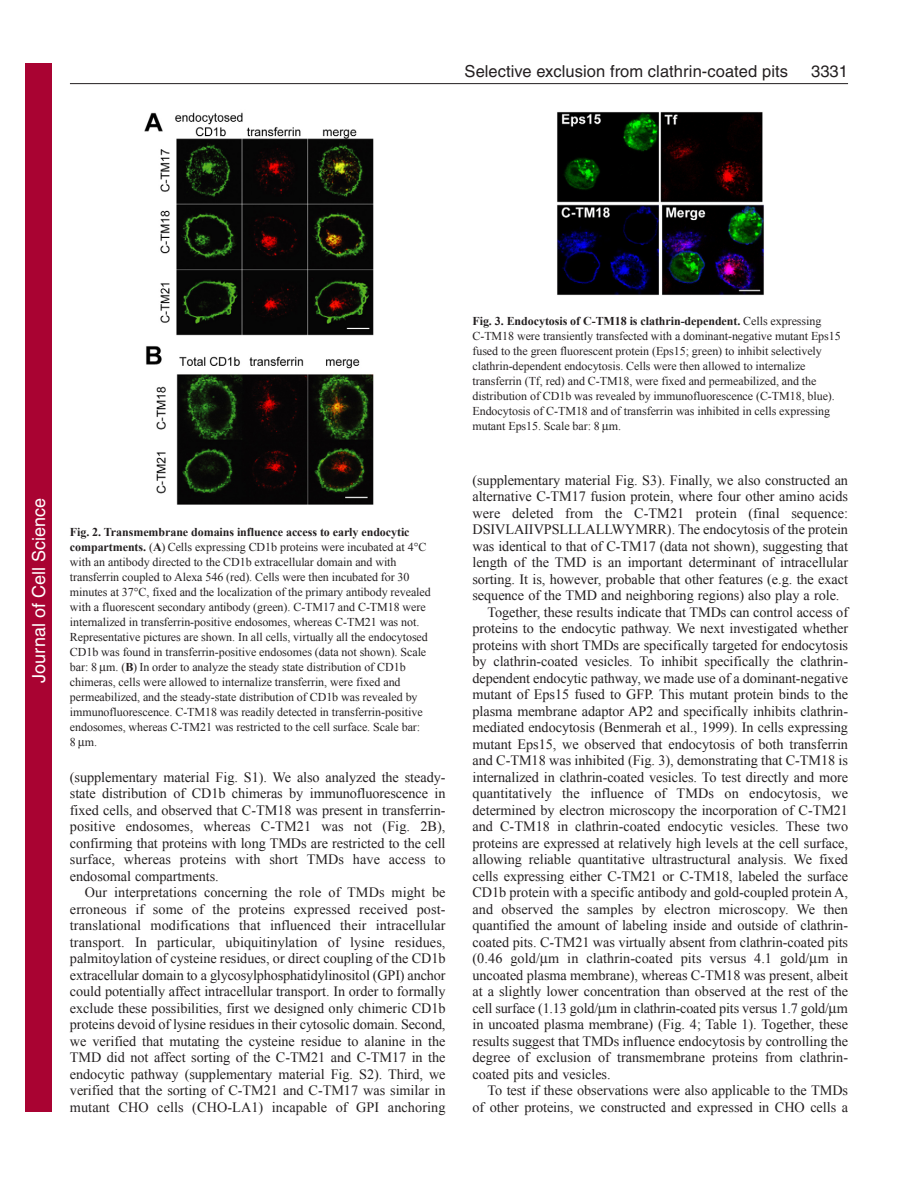
<style>
.page{position:relative;width:918px;height:1188px;background:#fff}
.page>*{position:absolute;margin:0;border:0;box-sizing:border-box;transform-origin:0 0}
.t1{font:18px "Helvetica";color:#fff}
.t2{font:16.5px "Helvetica";letter-spacing:.005em;color:#231f20}
.t3{font:14.25px/16.5px "Times New Roman";letter-spacing:-.005em;color:#231f20;text-align:justify}
.t4{font:12px/15px "Times New Roman";letter-spacing:-.005em;color:#231f20}
.s1{font-weight:700}
</style>
<div class="page">
<hr style="left:70px;top:83px;width:778px;height:1px;background:#231f20">
<img style="left:144px;top:112px;width:230px;height:393px">
<img style="left:557px;top:112px;width:207px;height:183px">
<div style="left:26px;top:64px;width:26px;height:1048px;background:#a90332"></div>
<p class="t2" style="left:465px;top:65px;width:325px">Selective exclusion from clathrin-coated pits</p>
<p class="t2" style="left:811px;top:65px;width:38px">3331</p>
<p class="t1" style="left:28px;top:683px;width:186px;rotate:-90deg">Journal of Cell Science</p>
<p class="t4" style="left:70px;top:524px;width:362px"><span class="s1">Fig. 2. Transmembrane domains influence access to early endocytic compartments.</span> (<span class="s1">A</span>) Cells expressing CD1b proteins were incubated at 4°C with an antibody directed to the CD1b extracellular domain and with transferrin coupled to Alexa 546 (red). Cells were then incubated for 30 minutes at 37°C, fixed and the localization of the primary antibody revealed with a fluorescent secondary antibody (green). C-TM17 and C-TM18 were internalized in transferrin-positive endosomes, whereas C-TM21 was not.<br>Representative pictures are shown. In all cells, virtually all the endocytosed CD1b was found in transferrin-positive endosomes (data not shown). Scale bar: 8 m. (<span class="s1">B</span>) In order to analyze the steady state distribution of CD1b chimeras, cells were allowed to internalize transferrin, were fixed and permeabilized, and the steady-state distribution of CD1b was revealed by immunofluorescence. C-TM18 was readily detected in transferrin-positive endosomes, whereas C-TM21 was restricted to the cell surface. Scale bar:<br>8 m.</p>
<p class="t3" style="left:70px;top:768px;width:377px">(supplementary material Fig. S1). We also analyzed the steady&shy;state distribution of CD1b chimeras by immunofluorescence in fixed cells, and observed that C-TM18 was present in transferrin&shy;positive endosomes, whereas C-TM21 was not (Fig. 2B), confirming that proteins with long TMDs are restricted to the cell surface, whereas proteins with short TMDs have access to endosomal compartments.</p>
<p class="t3" style="left:70px;top:884px;width:377px;text-indent:15px">Our interpretations concerning the role of TMDs might be erroneous if some of the proteins expressed received post&shy;translational modifications that influenced their intracellular transport. In particular, ubiquitinylation of lysine residues, palmitoylation of cysteine residues, or direct coupling of the CD1b extracellular domain to a glycosylphosphatidylinositol (GPI) anchor could potentially affect intracellular transport. In order to formally exclude these possibilities, first we designed only chimeric CD1b proteins devoid of lysine residues in their cytosolic domain. Second, we verified that mutating the cysteine residue to alanine in the TMD did not affect sorting of the C-TM21 and C-TM17 in the endocytic pathway (supplementary material Fig. S2). Third, we verified that the sorting of C-TM21 and C-TM17 was similar in mutant CHO cells (CHO-LA1) incapable of GPI anchoring</p>
<p class="t4" style="left:472px;top:313px;width:370px"><span class="s1">Fig. 3. Endocytosis of C-TM18 is clathrin-dependent.</span> Cells expressing C-TM18 were transiently transfected with a dominant-negative mutant Eps15 fused to the green fluorescent protein (Eps15; green) to inhibit selectively clathrin-dependent endocytosis. Cells were then allowed to internalize transferrin (Tf, red) and C-TM18, were fixed and permeabilized, and the distribution of CD1b was revealed by immunofluorescence (C-TM18, blue).<br>Endocytosis of C-TM18 and of transferrin was inhibited in cells expressing mutant Eps15. Scale bar: 8 m.</p>
<p class="t3" style="left:473px;top:471px;width:377px">(supplementary material Fig. S3). Finally, we also constructed an</p>
<p class="t3" style="left:473px;top:488px;width:377px">alternative C-TM17 fusion protein, where four other amino acids</p>
<p class="t3" style="left:473px;top:504px;width:377px">were deleted from the C-TM21 protein (final sequence:</p>
<p class="t3" style="left:473px;top:521px;width:377px">DSIVLAIIVPSLLLALLWYMRR). The endocytosis of the protein</p>
<p class="t3" style="left:473px;top:537px;width:377px">was identical to that of C-TM17 (data not shown), suggesting that</p>
<p class="t3" style="left:473px;top:554px;width:377px">length of the TMD is an important determinant of intracellular</p>
<p class="t3" style="left:473px;top:570px;width:377px">sorting. It is, however, probable that other features (e.g. the exact</p>
<p class="t3" style="left:473px;top:587px;width:369px">sequence of the TMD and neighboring regions) also play a role.</p>
<p class="t3" style="left:488px;top:603px;width:362px">Together, these results indicate that TMDs can control access of</p>
<p class="t3" style="left:473px;top:620px;width:377px">proteins to the endocytic pathway. We next investigated whether</p>
<p class="t3" style="left:473px;top:636px;width:377px">proteins with short TMDs are specifically targeted for endocytosis</p>
<p class="t3" style="left:473px;top:653px;width:377px">by clathrin-coated vesicles. To inhibit specifically the clathrin-</p>
<p class="t3" style="left:473px;top:669px;width:377px">dependent endocytic pathway, we made use of a dominant-negative</p>
<p class="t3" style="left:473px;top:686px;width:377px">mutant of Eps15 fused to GFP. This mutant protein binds to the</p>
<p class="t3" style="left:473px;top:702px;width:377px">plasma membrane adaptor AP2 and specifically inhibits clathrin-</p>
<p class="t3" style="left:473px;top:719px;width:377px">mediated endocytosis (Benmerah et al., 1999). In cells expressing</p>
<p class="t3" style="left:473px;top:735px;width:377px">mutant Eps15, we observed that endocytosis of both transferrin</p>
<p class="t3" style="left:473px;top:752px;width:377px">and C-TM18 was inhibited (Fig. 3), demonstrating that C-TM18 is</p>
<p class="t3" style="left:473px;top:768px;width:377px">internalized in clathrin-coated vesicles. To test directly and more</p>
<p class="t3" style="left:473px;top:785px;width:377px">quantitatively the influence of TMDs on endocytosis, we</p>
<p class="t3" style="left:473px;top:802px;width:377px">determined by electron microscopy the incorporation of C-TM21</p>
<p class="t3" style="left:473px;top:818px;width:377px">and C-TM18 in clathrin-coated endocytic vesicles. These two</p>
<p class="t3" style="left:473px;top:835px;width:377px">proteins are expressed at relatively high levels at the cell surface,</p>
<p class="t3" style="left:473px;top:851px;width:377px">allowing reliable quantitative ultrastructural analysis. We fixed</p>
<p class="t3" style="left:473px;top:868px;width:377px">cells expressing either C-TM21 or C-TM18, labeled the surface</p>
<p class="t3" style="left:473px;top:884px;width:377px">CD1b protein with a specific antibody and gold-coupled protein A,</p>
<p class="t3" style="left:473px;top:901px;width:377px">and observed the samples by electron microscopy. We then</p>
<p class="t3" style="left:473px;top:917px;width:377px">quantified the amount of labeling inside and outside of clathrin-</p>
<p class="t3" style="left:473px;top:934px;width:377px">coated pits. C-TM21 was virtually absent from clathrin-coated pits</p>
<p class="t3" style="left:473px;top:950px;width:377px">(0.46 gold/ m in clathrin-coated pits versus 4.1 gold/ m in</p>
<p class="t3" style="left:473px;top:967px;width:377px">uncoated plasma membrane), whereas C-TM18 was present, albeit</p>
<p class="t3" style="left:473px;top:983px;width:377px">at a slightly lower concentration than observed at the rest of the</p>
<p class="t3" style="left:473px;top:1000px;width:377px">cell surface (1.13 gold/ m in clathrin-coated pits versus 1.7 gold/ m</p>
<p class="t3" style="left:473px;top:1016px;width:377px">in uncoated plasma membrane) (Fig. 4; Table 1). Together, these</p>
<p class="t3" style="left:473px;top:1033px;width:377px">results suggest that TMDs influence endocytosis by controlling the</p>
<p class="t3" style="left:473px;top:1049px;width:377px">degree of exclusion of transmembrane proteins from clathrin-</p>
<p class="t3" style="left:473px;top:1066px;width:140px">coated pits and vesicles.</p>
<p class="t3" style="left:488px;top:1082px;width:362px">To test if these observations were also applicable to the TMDs</p>
<p class="t3" style="left:473px;top:1099px;width:377px">of other proteins, we constructed and expressed in CHO cells a</p>
</div>
